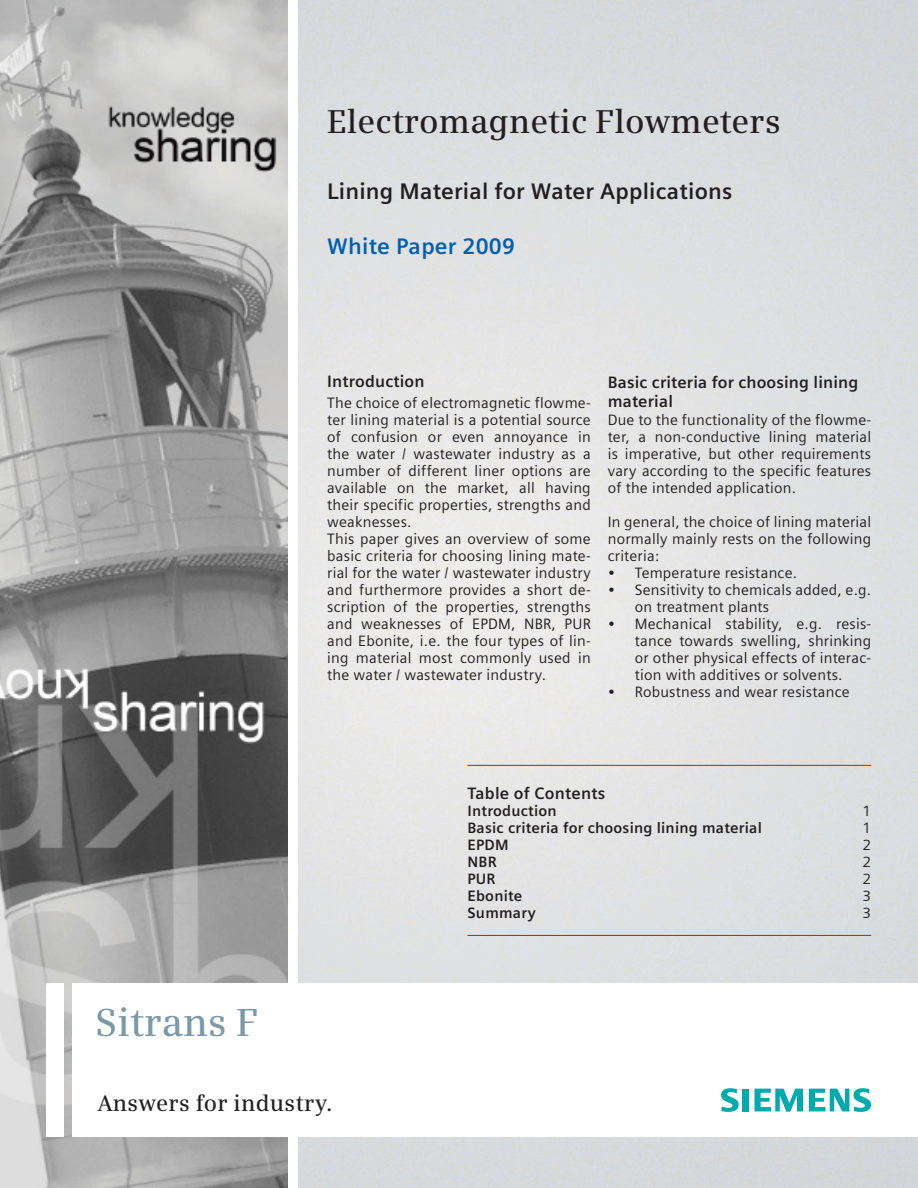
<style>
.page{position:relative;width:918px;height:1188px;background:#fff}
.page>*{position:absolute;margin:0;border:0;box-sizing:border-box;transform-origin:0 0}
._01__Keyword_26pt_Co{font:600 39px "Siemens Serif OT";color:#7b99a9}
._01__Headline_22pt_b{font:600 33px "Siemens Serif OT";letter-spacing:.005em;color:#231f20}
._02__Subhead_15pt_bl{font:700 22.5px "Siemens Sans OT";letter-spacing:.01em;color:#231f20}
._01__Siemens_Slogan{font:600 22.5px "Siemens Serif OT";letter-spacing:.01em;color:#231f20}
._02__Subhead_15pt_bl-2{font:700 22.5px "Siemens Sans OT";letter-spacing:.01em;color:#0160ae}
._02__Subhead_11pt_bl{font:700 16.5px/19.2px "Siemens Sans OT";letter-spacing:.01em;color:#231f20}
._02__Subhead_9pt_bla{font:700 16.5px "Siemens Sans OT";letter-spacing:.015em;color:#231f20}
._03__Copy_Roman_10pt{font:15px/17px "Siemens Sans OT";letter-spacing:.015em;color:#231f20;text-align:justify}
._02__Subhead_9pt_bla-2{font:700 15px "Siemens Sans OT";letter-spacing:.015em;color:#231f20}
._02__Subhead_9pt_bla-3{font:15px "Siemens Sans";color:#231f20}
</style>
<div class="page">
<img style="left:0;top:0;width:288px;height:1188px">
<div style="left:72px;top:984px;width:846px;height:153px;background:#fff"></div>
<div style="left:47px;top:984px;width:17px;height:153px;background:#fff"></div>
<svg style="left:721px;top:1088px;width:18px;height:24px"></svg>
<div style="left:742px;top:1089px;width:7px;height:22px;background:#00aaad"></div>
<svg style="left:755px;top:1089px;width:48px;height:23px"></svg>
<svg style="left:809px;top:1088px;width:62px;height:24px"></svg>
<hr style="left:468px;top:765px;width:403px;height:1px;background:#0160ae">
<hr style="left:468px;top:935px;width:403px;height:1px;background:#0160ae">
<p class="_01__Headline_22pt_b" style="left:327px;top:102px;width:455px">Electromagnetic Flowmeters</p>
<p class="_02__Subhead_15pt_bl" style="left:327px;top:178px;width:407px">Lining Material for Water Applications</p>
<p class="_02__Subhead_15pt_bl-2" style="left:327px;top:234px;width:189px">White Paper 2009</p>
<p class="_02__Subhead_11pt_bl" style="left:327px;top:372px;width:99px">Introduction</p>
<p class="_03__Copy_Roman_10pt" style="left:327px;top:395px;width:265px">The choice of electromagnetic flowme&shy;ter lining material is a potential source of confusion or even annoyance in the water / wastewater industry as a number of different liner options are available on the market, all having their specific properties, strengths and weaknesses.</p>
<p class="_03__Copy_Roman_10pt" style="left:327px;top:531px;width:265px">This paper gives an overview of some basic criteria for choosing lining mate&shy;rial for the water / wastewater industry and furthermore provides a short de&shy;scription of the properties, strengths and weaknesses of EPDM, NBR, PUR and Ebonite, i.e. the four types of lin&shy;ing material most commonly used in the water / wastewater industry.</p>
<p class="_02__Subhead_11pt_bl" style="left:608px;top:373px;width:252px">Basic criteria for choosing lining material</p>
<p class="_03__Copy_Roman_10pt" style="left:608px;top:412px;width:265px">Due to the functionality of the flowme&shy;ter, a non-conductive lining material is imperative, but other requirements vary according to the specific features of the intended application.</p>
<p class="_03__Copy_Roman_10pt" style="left:608px;top:514px;width:265px">In general, the choice of lining material normally mainly rests on the following criteria:</p>
<p class="_03__Copy_Roman_10pt" style="left:608px;top:565px;width:191px">• Temperature resistance.</p>
<p class="_03__Copy_Roman_10pt" style="left:635px;top:582px;width:238px;text-indent:-27px">• Sensitivity to chemicals added, e.g. on treatment plants</p>
<p class="_03__Copy_Roman_10pt" style="left:635px;top:616px;width:238px;text-indent:-27px">• Mechanical stability, e.g. resis&shy;tance towards swelling, shrinking or other physical effects of interac&shy;tion with additives or solvents.</p>
<p class="_03__Copy_Roman_10pt" style="left:608px;top:684px;width:244px">• Robustness and wear resistance</p>
<p class="_01__Keyword_26pt_Co" style="left:95px;top:1000px;width:165px">Sitrans F</p>
<p class="_01__Siemens_Slogan" style="left:98px;top:1090px;width:236px">Answers for industry.</p>
<p class="_02__Subhead_9pt_bla" style="left:468px;top:784px;width:139px">Table of Contents</p>
<p class="_02__Subhead_9pt_bla-2" style="left:468px;top:803px;width:91px">Introduction</p>
<p class="_02__Subhead_9pt_bla-3" style="left:863px;top:803px;width:10px">1</p>
<p class="_02__Subhead_9pt_bla-2" style="left:468px;top:820px;width:296px">Basic criteria for choosing lining material</p>
<p class="_02__Subhead_9pt_bla-3" style="left:863px;top:820px;width:10px">1</p>
<p class="_02__Subhead_9pt_bla-2" style="left:468px;top:837px;width:43px">EPDM</p>
<p class="_02__Subhead_9pt_bla-3" style="left:863px;top:837px;width:10px">2</p>
<p class="_02__Subhead_9pt_bla-2" style="left:468px;top:854px;width:31px">NBR</p>
<p class="_02__Subhead_9pt_bla-3" style="left:863px;top:854px;width:10px">2</p>
<p class="_02__Subhead_9pt_bla-2" style="left:468px;top:871px;width:30px">PUR</p>
<p class="_02__Subhead_9pt_bla-3" style="left:863px;top:871px;width:10px">2</p>
<p class="_02__Subhead_9pt_bla-2" style="left:468px;top:888px;width:56px">Ebonite</p>
<p class="_02__Subhead_9pt_bla-3" style="left:863px;top:888px;width:10px">3</p>
<p class="_02__Subhead_9pt_bla-2" style="left:468px;top:905px;width:70px">Summary</p>
<p class="_02__Subhead_9pt_bla-3" style="left:863px;top:905px;width:10px">3</p>
</div>
